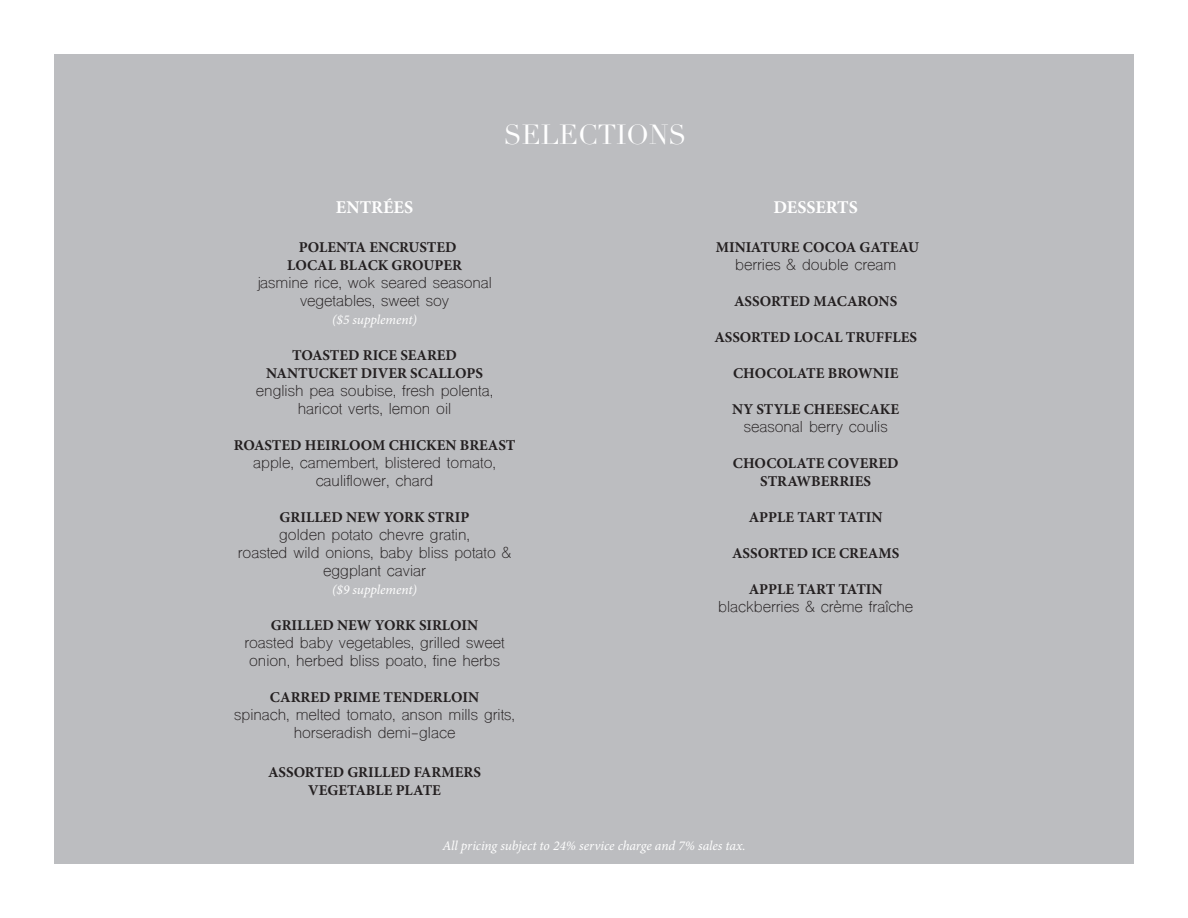
<style>
.page{position:relative;width:1188px;height:918px;background:#fff}
.page>*{position:absolute;margin:0;border:0;box-sizing:border-box;transform-origin:0 0}
.t1{font:27px "Didot";color:#fff}
.t2{font:700 18px "Minion Pro";color:#fff}
.t3{font:15px/18px "Shree Dev 0714";color:#231f20;text-align:center}
.t4{font:700 15px "Minion Pro";color:#231f20}
.t5{font:italic 13.5px "Minion Pro";letter-spacing:-.005em;color:#fff}
</style>
<div class="page">
<div style="left:54px;top:54px;width:1080px;height:810px;background:#bcbdc0"></div>
<p class="t1" style="left:504px;top:118px;width:184px">SELECTIONS</p>
<p class="t2" style="left:336px;top:194px;width:79px">ENTRÉES</p>
<p class="t4" style="left:299px;top:236px;width:159px">POLENTA ENCRUSTED</p>
<p class="t4" style="left:287px;top:254px;width:176px">LOCAL BLACK GROUPER</p>
<p class="t3" style="left:257px;top:275px;width:237px">jasmine rice, wok seared seasonal</p>
<p class="t3" style="left:300px;top:293px;width:151px">vegetables, sweet soy</p>
<p class="t5" style="left:332px;top:310px;width:87px">($5 supplement)</p>
<p class="t4" style="left:292px;top:344px;width:166px">TOASTED RICE SEARED</p>
<p class="t4" style="left:266px;top:362px;width:218px">NANTUCKET DIVER SCALLOPS</p>
<p class="t3" style="left:256px;top:383px;width:239px">english pea soubise, fresh polenta,</p>
<p class="t3" style="left:298px;top:401px;width:155px">haricot verts, lemon oil</p>
<p class="t4" style="left:234px;top:434px;width:283px">ROASTED HEIRLOOM CHICKEN BREAST</p>
<p class="t3" style="left:253px;top:455px;width:244px">apple, camembert, blistered tomato,</p>
<p class="t3" style="left:316px;top:473px;width:119px">cauliflower, chard</p>
<p class="t4" style="left:280px;top:506px;width:191px">GRILLED NEW YORK STRIP</p>
<p class="t3" style="left:279px;top:527px;width:192px">golden potato chevre gratin,</p>
<p class="t3" style="left:238px;top:545px;width:275px">roasted wild onions, baby bliss potato &amp; eggplant caviar</p>
<p class="t5" style="left:332px;top:580px;width:87px">($9 supplement)</p>
<p class="t4" style="left:271px;top:614px;width:209px">GRILLED NEW YORK SIRLOIN</p>
<p class="t3" style="left:244px;top:635px;width:262px">roasted baby vegetables, grilled sweet onion, herbed bliss poato, fine herbs</p>
<p class="t4" style="left:270px;top:686px;width:211px">CARRED PRIME TENDERLOIN</p>
<p class="t3" style="left:234px;top:707px;width:282px">spinach, melted tomato, anson mills grits, horseradish demi-glace</p>
<p class="t4" style="left:268px;top:761px;width:214px">ASSORTED GRILLED FARMERS</p>
<p class="t4" style="left:308px;top:779px;width:134px">VEGETABLE PLATE</p>
<p class="t2" style="left:774px;top:194px;width:86px">DESSERTS</p>
<p class="t4" style="left:716px;top:236px;width:205px">MINIATURE COCOA GATEAU</p>
<p class="t3" style="left:735px;top:257px;width:163px">berries &amp; double cream</p>
<p class="t4" style="left:734px;top:290px;width:165px">ASSORTED MACARONS</p>
<p class="t4" style="left:714px;top:326px;width:204px">ASSORTED LOCAL TRUFFLES</p>
<p class="t4" style="left:733px;top:362px;width:167px">CHOCOLATE BROWNIE</p>
<p class="t4" style="left:732px;top:398px;width:168px">NY STYLE CHEESECAKE</p>
<p class="t3" style="left:744px;top:419px;width:146px">seasonal berry coulis</p>
<p class="t4" style="left:733px;top:452px;width:167px">CHOCOLATE COVERED</p>
<p class="t4" style="left:760px;top:470px;width:112px">STRAWBERRIES</p>
<p class="t4" style="left:749px;top:506px;width:136px">APPLE TART TATIN</p>
<p class="t4" style="left:732px;top:542px;width:169px">ASSORTED ICE CREAMS</p>
<p class="t4" style="left:749px;top:578px;width:136px">APPLE TART TATIN</p>
<p class="t3" style="left:718px;top:599px;width:196px">blackberries &amp; crème fraîche</p>
<p class="t5" style="left:442px;top:837px;width:305px">All pricing subject to 24% service charge and 7% sales tax.</p>
</div>
